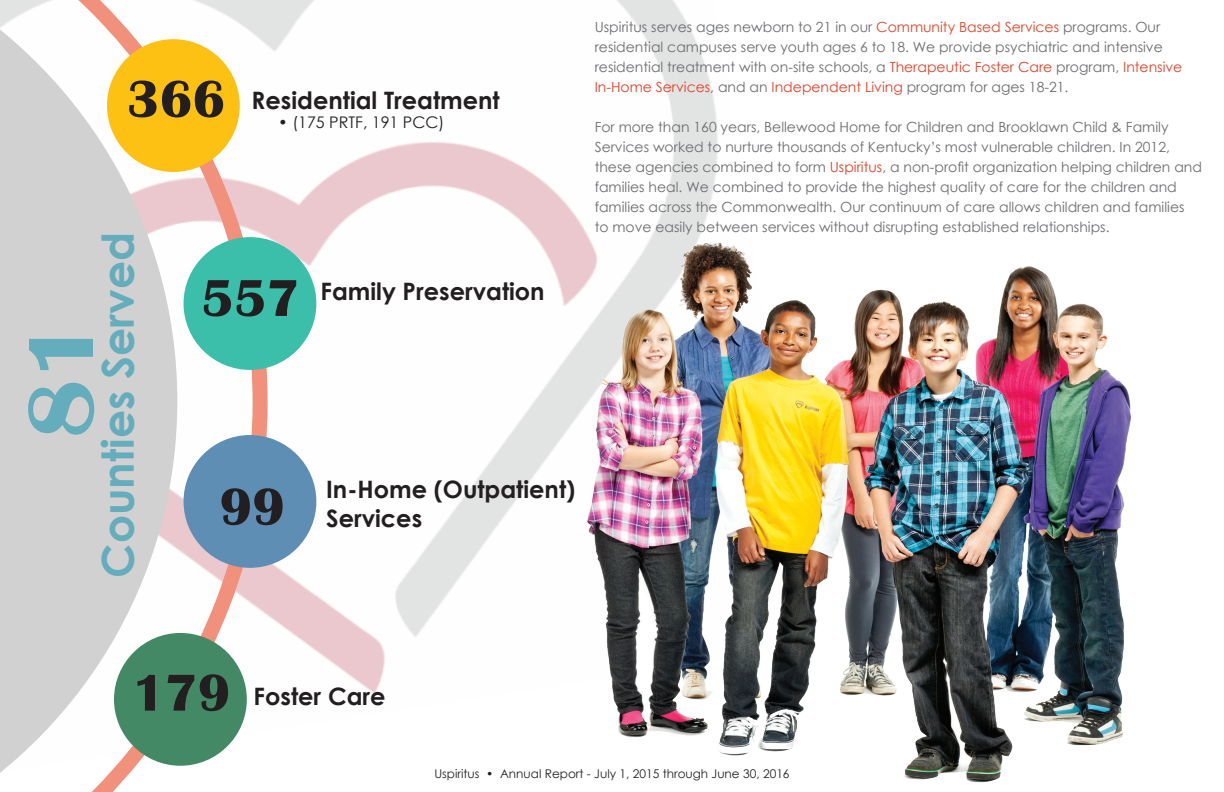
<style>
.page{position:relative;width:1224px;height:792px;background:#fff}
.page>*{position:absolute;margin:0;border:0;box-sizing:border-box;transform-origin:0 0}
.t1{font:700 96px "Britannic";color:#64adbd}
.t2{font:700 53.6px "Britannic";color:#231f20}
.t3{font:700 44px "Century Gothic";color:#64adbd}
.t4{font:700 24px/28.8px "Century Gothic";color:#231f20}
.t5{font:16px "Century Gothic";color:#231f20}
.t6{font:14px/20px "Century Gothic";color:#6c6d70}
.t7{font:12px "Century Gothic";color:#231f20}
.s1{color:#df4427}
.s2{color:#df4126}
</style>
<div class="page">
<img style="left:182px;top:0;width:536px;height:766px">
<img style="left:574px;top:206px;width:557px;height:577px">
<svg style="left:0;top:0;width:173px;height:792px;fill:#d2d1d1"></svg>
<svg style="left:173px;top:118px;width:95px;height:578px"></svg>
<div style="left:107px;top:39px;width:133px;height:133px;background:#fdc113;border-radius:50%"></div>
<div style="left:184px;top:237px;width:132px;height:133px;background:#3bbeaa;border-radius:50%"></div>
<div style="left:184px;top:435px;width:132px;height:133px;background:#5e8eb3;border-radius:50%"></div>
<div style="left:114px;top:633px;width:133px;height:133px;background:#438965;border-radius:50%"></div>
<h2 class="t2" style="left:127px;top:69px;width:100px">366</h2>
<h3 class="t4" style="left:252px;top:85px;width:250px">Residential Treatment</h3>
<p class="t5" style="left:278px;top:111px;width:168px">• (175 PRTF, 191 PCC)</p>
<h3 class="t3" style="left:85px;top:578px;width:347px;rotate:-90deg">Counties Served</h3>
<h1 class="t1" style="left:7px;top:438px;width:119px;rotate:-90deg">81</h1>
<h2 class="t2" style="left:201px;top:268px;width:100px">557</h2>
<h3 class="t4" style="left:321px;top:276px;width:226px">Family Preservation</h3>
<h2 class="t2" style="left:219px;top:477px;width:67px">99</h2>
<h3 class="t4" style="left:326px;top:474px;width:251px">In-Home (Outpatient)<br>Services</h3>
<p class="t6" style="left:595px;top:17px;width:589px">Uspiritus serves ages newborn to 21 in our <span class="s1">Community Based Services</span> programs. Our residential campuses serve youth ages 6 to 18. We provide psychiatric and intensive residential treatment with on-site schools, a <span class="s2">Therapeutic Foster Care</span> program, <span class="s2">Intensive In-Home Services</span>, and an <span class="s2">Independent Living</span> program for ages 18-21.</p>
<p class="t6" style="left:595px;top:117px;width:609px">For more than 160 years, Bellewood Home for Children and Brooklawn Child &amp; Family Services worked to nurture thousands of Kentucky’s most vulnerable children. In 2012, these agencies combined to form <span class="s2">Uspiritus</span>, a non-profit organization helping children and families heal. We combined to provide the highest quality of care for the children and families across the Commonwealth. Our continuum of care allows children and families<br>to move easily between services without disrupting established relationships.</p>
<h2 class="t2" style="left:132px;top:663px;width:100px">179</h2>
<h3 class="t4" style="left:254px;top:680px;width:133px">Foster Care</h3>
<p class="t7" style="left:434px;top:765px;width:357px">Uspiritus • Annual Report - July 1, 2015 through June 30, 2016</p>
</div>
